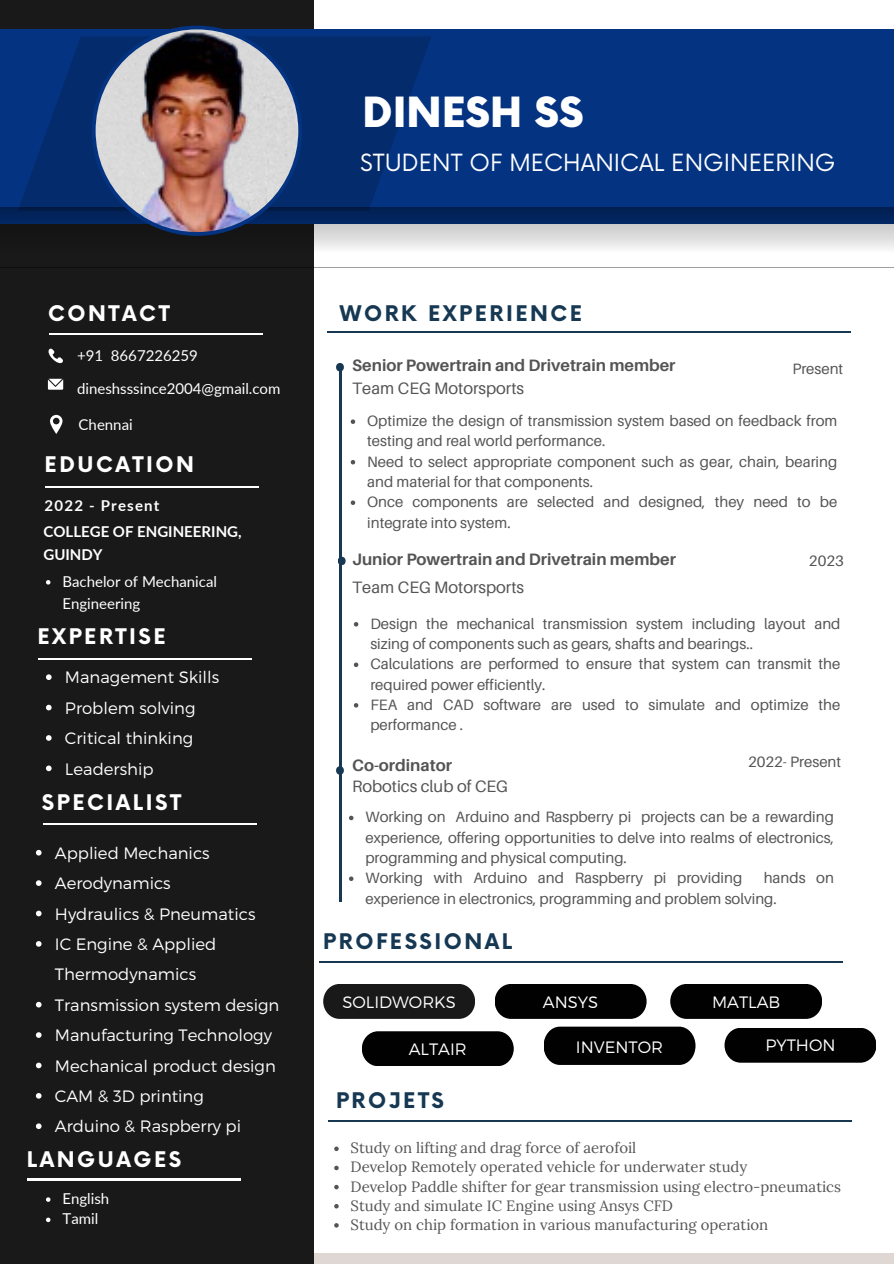
<style>
.page{position:relative;width:894px;height:1264px;background:#fff}
.page>*{position:absolute;margin:0;border:0;box-sizing:border-box;transform-origin:0 0}
.t1{font:900 40.5px "Now";color:#fff}
.t2{font:23.1px "Now";color:#fff}
.t3{font:700 21px "Now";letter-spacing:.12em;color:#fff}
.t4{font:700 21px "Now";letter-spacing:.12em;color:#163853}
.t5{font:300 16.5px/30.3px "Montserrat";color:#fff}
.t6{font:700 16.5px "Aileron";color:#545454}
.t7{font:16.5px "Aileron";color:#545454}
.t8{font:15px/20.2px "Aileron";color:#545454}
.t9{font:15px/22.5px "Lato";color:#fff}
.t10{font:700 15px/22.5px "Lato";color:#fff}
.t11{font:700 15px "Lato";letter-spacing:.08em;color:#fff}
.t12{font:14.85px "Lora";color:#545454}
</style>
<div class="page">
<div style="left:0;top:1252px;width:893px;height:11px;background:#dfd7d3"></div>
<div style="left:0;top:0;width:314px;height:1263px;background:#191919"></div>
<div style="left:0;top:29px;width:893px;height:195px;background:#043382"></div>
<svg style="left:18px;top:36px;width:413px;height:172px;fill:#042b6b"></svg>
<svg style="left:48px;top:348px;width:15px;height:16px"></svg>
<svg style="left:48px;top:379px;width:15px;height:11px"></svg>
<svg style="left:50px;top:415px;width:12px;height:19px"></svg>
<hr style="left:49px;top:333px;width:214px;height:1px;background:#fff">
<hr style="left:45px;top:486px;width:214px;height:1px;background:#fff">
<hr style="left:27px;top:1178px;width:213px;height:1px;background:#fff">
<hr style="left:327px;top:331px;width:523px;height:1px;background:#163853">
<svg style="left:336px;top:363px;width:8px;height:8px"></svg>
<hr style="left:339px;top:366px;width:2px;height:536px;background:#163853">
<svg style="left:338px;top:556px;width:7px;height:9px"></svg>
<svg style="left:336px;top:766px;width:8px;height:8px"></svg>
<hr style="left:38px;top:658px;width:214px;height:1px;background:#fff">
<svg style="left:46px;top:674px;width:6px;height:6px"></svg>
<svg style="left:46px;top:704px;width:6px;height:6px"></svg>
<svg style="left:46px;top:735px;width:6px;height:5px"></svg>
<svg style="left:46px;top:765px;width:6px;height:6px"></svg>
<hr style="left:43px;top:823px;width:213px;height:1px;background:#fff">
<hr style="left:320px;top:961px;width:522px;height:1px;background:#163853">
<div style="left:323px;top:983px;width:152px;height:35px;background:#191919;border-radius:17px"></div>
<div style="left:362px;top:1031px;width:151px;height:35px;background:#010101;border-radius:17px"></div>
<div style="left:544px;top:1026px;width:151px;height:38px;background:#010101"></div>
<div style="left:494px;top:983px;width:152px;height:35px;background:#010101;border-radius:17px"></div>
<div style="left:724px;top:1027px;width:152px;height:35px;background:#010101;border-radius:17px"></div>
<div style="left:670px;top:983px;width:151px;height:35px;background:#010101;border-radius:17px"></div>
<svg style="left:0;top:208px;width:893px;height:60px"></svg>
<img style="left:92px;top:26px;width:210px;height:210px">
<hr style="left:328px;top:1120px;width:523px;height:1px;background:#163853">
<svg style="left:46px;top:580px;width:4px;height:4px"></svg>
<svg style="left:46px;top:1197px;width:4px;height:4px"></svg>
<svg style="left:46px;top:1217px;width:4px;height:5px"></svg>
<svg style="left:350px;top:419px;width:5px;height:5px"></svg>
<svg style="left:350px;top:460px;width:5px;height:4px"></svg>
<svg style="left:350px;top:500px;width:5px;height:5px"></svg>
<svg style="left:354px;top:622px;width:4px;height:4px"></svg>
<svg style="left:354px;top:662px;width:4px;height:5px"></svg>
<svg style="left:354px;top:703px;width:4px;height:4px"></svg>
<svg style="left:349px;top:815px;width:4px;height:5px"></svg>
<svg style="left:349px;top:876px;width:4px;height:5px"></svg>
<svg style="left:36px;top:849px;width:6px;height:6px"></svg>
<svg style="left:36px;top:880px;width:6px;height:5px"></svg>
<svg style="left:36px;top:910px;width:6px;height:6px"></svg>
<svg style="left:36px;top:941px;width:6px;height:5px"></svg>
<svg style="left:36px;top:1001px;width:6px;height:6px"></svg>
<svg style="left:36px;top:1032px;width:6px;height:5px"></svg>
<svg style="left:36px;top:1062px;width:6px;height:6px"></svg>
<svg style="left:36px;top:1093px;width:6px;height:5px"></svg>
<svg style="left:36px;top:1123px;width:6px;height:5px"></svg>
<svg style="left:334px;top:1146px;width:4px;height:5px"></svg>
<svg style="left:334px;top:1165px;width:4px;height:5px"></svg>
<svg style="left:334px;top:1184px;width:4px;height:5px"></svg>
<svg style="left:334px;top:1204px;width:4px;height:4px"></svg>
<svg style="left:334px;top:1223px;width:4px;height:4px"></svg>
<p class="t1" style="left:362px;top:91px;width:222px">DINESH SS</p>
<p class="t2" style="left:360px;top:149px;width:476px">STUDENT OF MECHANICAL ENGINEERING</p>
<h2 class="t3" style="left:48px;top:302px;width:123px">CONTACT</h2>
<p class="t9" style="left:77px;top:344px;width:122px">+91 8667226259</p>
<p class="t9" style="left:77px;top:377px;width:205px">dineshsssince2004@gmail.com</p>
<p class="t9" style="left:79px;top:413px;width:56px">Chennai</p>
<p class="t3" style="left:45px;top:453px;width:151px">EDUCATION</p>
<p class="t11" style="left:45px;top:496px;width:116px">2022 - Present</p>
<p class="t10" style="left:43px;top:520px;width:199px">COLLEGE OF ENGINEERING,<br>GUINDY</p>
<p class="t9" style="left:62px;top:569px;width:156px">Bachelor of Mechanical<br>Engineering</p>
<h2 class="t3" style="left:37px;top:625px;width:130px">EXPERTISE</h2>
<p class="t5" style="left:65px;top:661px;width:156px">Management Skills</p>
<p class="t5" style="left:65px;top:692px;width:132px">Problem solving</p>
<p class="t5" style="left:65px;top:722px;width:130px">Critical thinking</p>
<p class="t5" style="left:65px;top:752px;width:90px">Leadership</p>
<p class="t3" style="left:42px;top:791px;width:141px">SPECIALIST</p>
<p class="t5" style="left:55px;top:837px;width:156px">Applied Mechanics</p>
<p class="t5" style="left:55px;top:867px;width:117px">Aerodynamics</p>
<h6 class="t5" style="left:55px;top:897px;width:202px">Hydraulics &amp; Pneumatics</h6>
<p class="t5" style="left:55px;top:928px;width:163px">IC Engine &amp; Applied<br>Thermodynamics</p>
<p class="t5" style="left:55px;top:989px;width:226px">Transmission system design</p>
<p class="t5" style="left:55px;top:1019px;width:218px">Manufacturing Technology</p>
<h2 class="t5" style="left:55px;top:1049px;width:222px">Mechanical product design</h2>
<h5 class="t5" style="left:55px;top:1080px;width:150px">CAM &amp; 3D printing</h5>
<h5 class="t5" style="left:55px;top:1110px;width:188px">Arduino &amp; Raspberry pi</h5>
<p class="t3" style="left:27px;top:1148px;width:156px">LANGUAGES</p>
<p class="t9" style="left:62px;top:1186px;width:48px">English</p>
<p class="t9" style="left:62px;top:1207px;width:37px">Tamil</p>
<p class="t4" style="left:340px;top:302px;width:243px">WORK EXPERIENCE</p>
<p class="t6" style="left:352px;top:355px;width:325px">Senior Powertrain and Drivetrain member</p>
<h2 class="t8" style="left:792px;top:358px;width:52px">Present</h2>
<p class="t7" style="left:352px;top:377px;width:173px">Team CEG Motorsports</p>
<p class="t8" style="left:367px;top:410px;width:471px">Optimize the design of transmission system based on feedback from testing and real world performance.</p>
<p class="t8" style="left:367px;top:451px;width:471px">Need to select appropriate component such as gear, chain, bearing and material for that components.</p>
<p class="t8" style="left:367px;top:491px;width:471px">Once components are selected and designed, they need to be integrate into system.</p>
<h3 class="t6" style="left:352px;top:549px;width:325px">Junior Powertrain and Drivetrain member</h3>
<h1 class="t8" style="left:808px;top:550px;width:36px">2023</h1>
<h2 class="t7" style="left:352px;top:576px;width:173px">Team CEG Motorsports</h2>
<h6 class="t8" style="left:370px;top:613px;width:471px">Design the mechanical transmission system including layout and sizing of components such as gears, shafts and bearings..</h6>
<p class="t8" style="left:370px;top:653px;width:471px">Calculations are performed to ensure that system can transmit the required power efficiently.</p>
<p class="t8" style="left:370px;top:694px;width:471px">FEA and CAD software are used to simulate and optimize the performance .</p>
<p class="t6" style="left:352px;top:754px;width:101px">Co-ordinator</p>
<h6 class="t8" style="left:747px;top:751px;width:94px">2022- Present</h6>
<p class="t7" style="left:352px;top:775px;width:157px">Robotics club of CEG</p>
<p class="t8" style="left:365px;top:806px;width:470px;text-align:justify">Working on Arduino and Raspberry pi projects can be a rewarding experience, offering opportunities to delve into realms of electronics, programming and physical computing.</p>
<p class="t8" style="left:365px;top:867px;width:378px">Working with Arduino and Raspberry pi providing</p>
<p class="t8" style="left:365px;top:867px;width:470px;text-indent:398px">hands on experience in electronics, programming and problem solving.</p>
<p class="t4" style="left:323px;top:929px;width:190px">PROFESSIONAL</p>
<p class="t5" style="left:342px;top:985px;width:115px">SOLIDWORKS</p>
<h2 class="t5" style="left:408px;top:1033px;width:60px">ALTAIR</h2>
<h6 class="t5" style="left:575px;top:1030px;width:89px">INVENTOR</h6>
<p class="t5" style="left:543px;top:985px;width:57px">ANSYS</p>
<h2 class="t5" style="left:711px;top:985px;width:70px">MATLAB</h2>
<p class="t5" style="left:765px;top:1029px;width:72px">PYTHON</p>
<h5 class="t4" style="left:336px;top:1089px;width:109px">PROJETS</h5>
<h5 class="t12" style="left:350px;top:1138px;width:287px">Study on lifting and drag force of aerofoil</h5>
<h5 class="t12" style="left:350px;top:1157px;width:398px">Develop Remotely operated vehicle for underwater study</h5>
<h2 class="t12" style="left:350px;top:1176px;width:492px">Develop Paddle shifter for gear transmission using electro-pneumatics</h2>
<p class="t12" style="left:350px;top:1195px;width:324px">Study and simulate IC Engine using Ansys CFD</p>
<p class="t12" style="left:350px;top:1214px;width:419px">Study on chip formation in various manufacturing operation</p>
</div>
